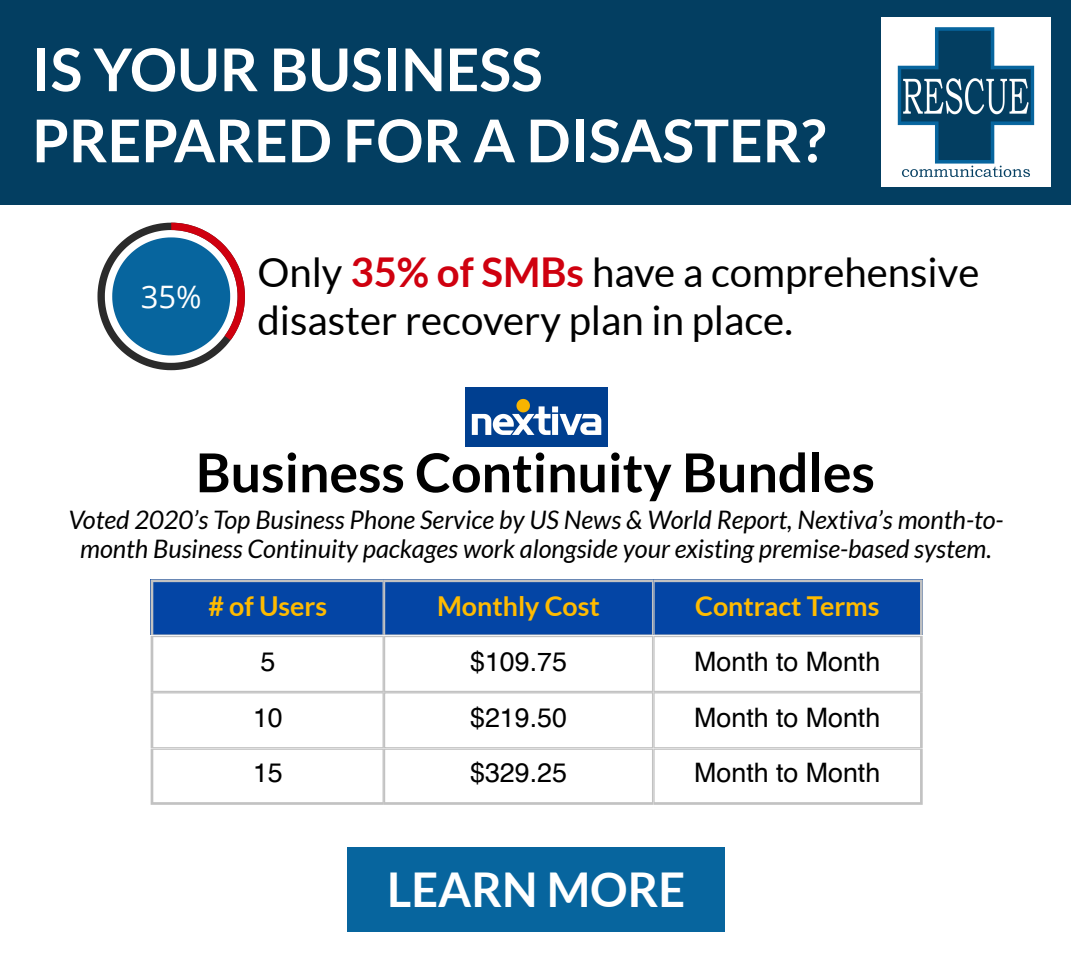
<style>
.page{position:relative;width:1071px;height:965px;background:#fff}
.page>*{position:absolute;margin:0;border:0;box-sizing:border-box;transform-origin:0 0}
.t1{font:700 58.98px/71px "Lato";color:#fff}
.t2{font:700 53.55px "Lato";color:#000}
.t3{font:700 46.9px "Lato";color:#fff}
.t4{font:40.25px/48.3px "Lato";color:#000}
.t5{font:30.97px "Open Sans";color:#fff}
.t6{font:26.78px "Helvetica";color:#000}
.t7{font:700 26.78px "Lato";color:#fb0}
.t8{font:italic 25.55px/29.6px "Lato";color:#000;text-align:center}
.s1{font-weight:700;color:#cf000f}
</style>
<div class="page">
<div style="left:0;top:0;width:1071px;height:205px;background:#033e61"></div>
<svg style="left:97px;top:223px;width:148px;height:147px"></svg>
<img style="left:882px;top:17px;width:169px;height:169px">
<div style="left:347px;top:847px;width:378px;height:85px;background:#07659e"></div>
<svg style="left:151px;top:579px;width:772px;height:225px"></svg>
<img style="left:466px;top:387px;width:142px;height:59px">
<h1 class="t1" style="left:32px;top:34px;width:795px">IS YOUR BUSINESS<br>PREPARED FOR A DISASTER?</h1>
<p class="t5" style="left:141px;top:274px;width:62px">35%</p>
<h3 class="t4" style="left:257px;top:248px;width:724px">Only <span class="s1">35% of SMBs</span> have a comprehensive disaster recovery plan in place.</h3>
<h2 class="t2" style="left:196px;top:442px;width:681px">Business Continuity Bundles</h2>
<p class="t8" style="left:68px;top:505px;width:937px">Voted 2020’s Top Business Phone Service by US News &amp; World Report, Nextiva’s month-to&shy;month Business Continuity packages work alongside your existing premise-based system.</p>
<p class="t7" style="left:209px;top:590px;width:120px"># of Users</p>
<p class="t7" style="left:437px;top:590px;width:164px">Monthly Cost</p>
<p class="t7" style="left:695px;top:590px;width:186px">Contract Terms</p>
<p class="t6" style="left:260px;top:650px;width:16px">5</p>
<p class="t6" style="left:470px;top:650px;width:98px">$109.75</p>
<p class="t6" style="left:694px;top:650px;width:188px">Month to Month</p>
<p class="t6" style="left:253px;top:706px;width:31px">10</p>
<p class="t6" style="left:470px;top:706px;width:98px">$219.50</p>
<p class="t6" style="left:694px;top:706px;width:188px">Month to Month</p>
<p class="t6" style="left:253px;top:761px;width:31px">15</p>
<p class="t6" style="left:470px;top:761px;width:98px">$329.25</p>
<p class="t6" style="left:694px;top:761px;width:188px">Month to Month</p>
<h3 class="t3" style="left:387px;top:862px;width:300px">LEARN MORE</h3>
</div>
